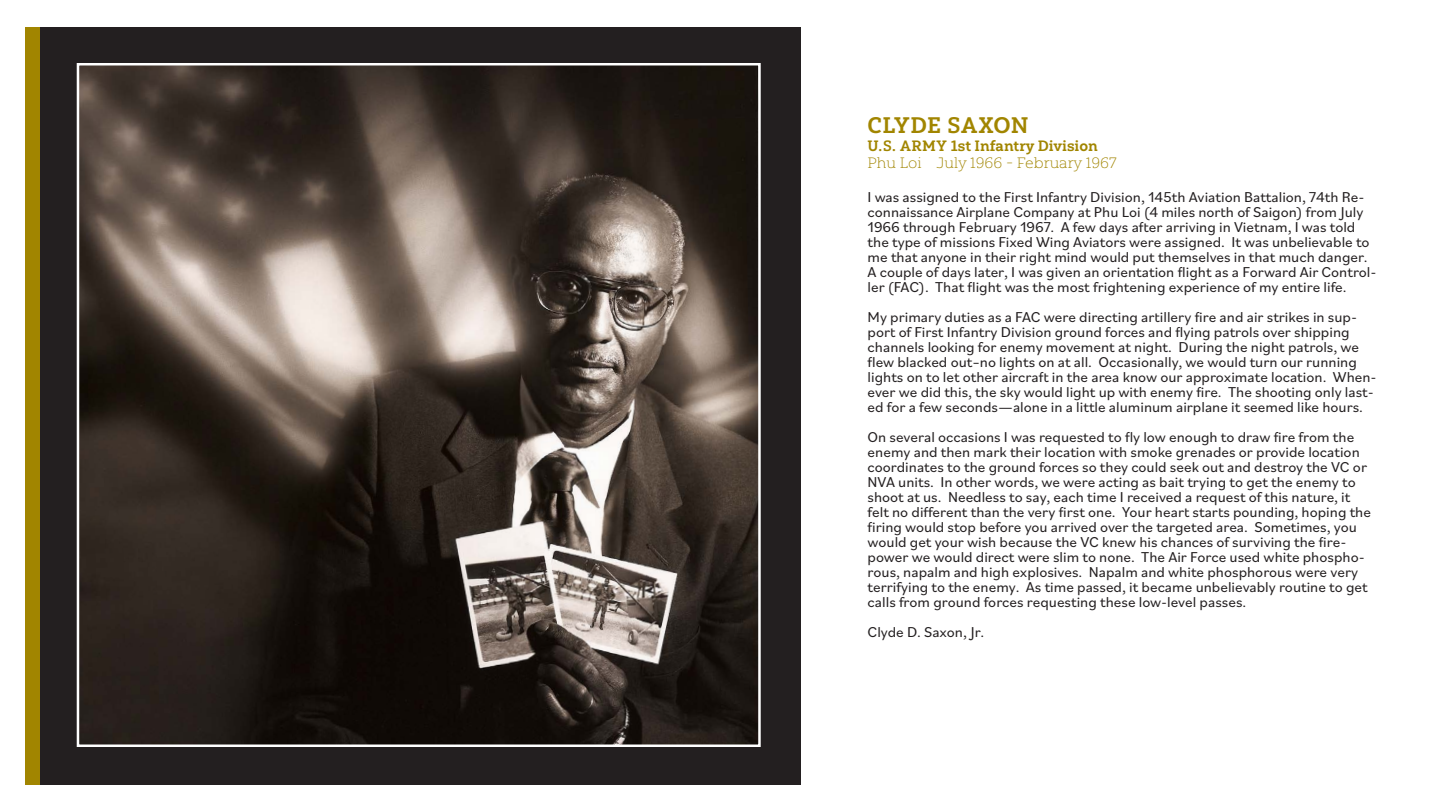
<style>
.page{position:relative;width:1440px;height:810px;background:#fff}
.page>*{position:absolute;margin:0;border:0;box-sizing:border-box;transform-origin:0 0}
.t1{font:22.5px "Yorkten Slab Nor Bol";letter-spacing:.015em;color:#a18500}
.t2{font:15px/15px "Bilo";color:#231f20}
.t3{font:15px "Yorkten Slab Nor Bol";color:#a18500}
.t4{font:15px "Yorkten Slab Ext Thi";color:#a18500}
</style>
<div class="page">
<div style="left:37px;top:27px;width:764px;height:758px;background:#231f20"></div>
<img style="left:80px;top:66px;width:678px;height:678px">
<div style="left:25px;top:27px;width:15px;height:758px;background:#a18500"></div>
<p class="t1" style="left:868px;top:111px;width:163px">CLYDE SAXON</p>
<p class="t3" style="left:868px;top:136px;width:232px">U.S. ARMY 1st Infantry Division</p>
<p class="t4" style="left:868px;top:155px;width:251px">Phu Loi July 1966 - February 1967</p>
<p class="t2" style="left:868px;top:189px;width:511px">I was assigned to the First Infantry Division, 145th Aviation Battalion, 74th Re&shy;connaissance Airplane Company at Phu Loi (4 miles north of Saigon) from July 1966 through February 1967. A few days after arriving in Vietnam, I was told the type of missions Fixed Wing Aviators were assigned. It was unbelievable to me that anyone in their right mind would put themselves in that much danger.<br>A couple of days later, I was given an orientation flight as a Forward Air Control&shy;ler (FAC). That flight was the most frightening experience of my entire life.</p>
<p class="t2" style="left:868px;top:309px;width:511px">My primary duties as a FAC were directing artillery fire and air strikes in sup&shy;port of First Infantry Division ground forces and flying patrols over shipping channels looking for enemy movement at night. During the night patrols, we flew blacked out–no lights on at all. Occasionally, we would turn our running lights on to let other aircraft in the area know our approximate location. When&shy;ever we did this, the sky would light up with enemy fire. The shooting only last&shy;ed for a few seconds—alone in a little aluminum airplane it seemed like hours.</p>
<p class="t2" style="left:868px;top:429px;width:505px">On several occasions I was requested to fly low enough to draw fire from the enemy and then mark their location with smoke grenades or provide location coordinates to the ground forces so they could seek out and destroy the VC or NVA units. In other words, we were acting as bait trying to get the enemy to shoot at us. Needless to say, each time I received a request of this nature, it felt no different than the very first one. Your heart starts pounding, hoping the firing would stop before you arrived over the targeted area. Sometimes, you would get your wish because the VC knew his chances of surviving the fire&shy;power we would direct were slim to none. The Air Force used white phospho&shy;rous, napalm and high explosives. Napalm and white phosphorous were very terrifying to the enemy. As time passed, it became unbelievably routine to get calls from ground forces requesting these low-level passes.</p>
<p class="t2" style="left:868px;top:624px;width:118px">Clyde D. Saxon, Jr.</p>
</div>
